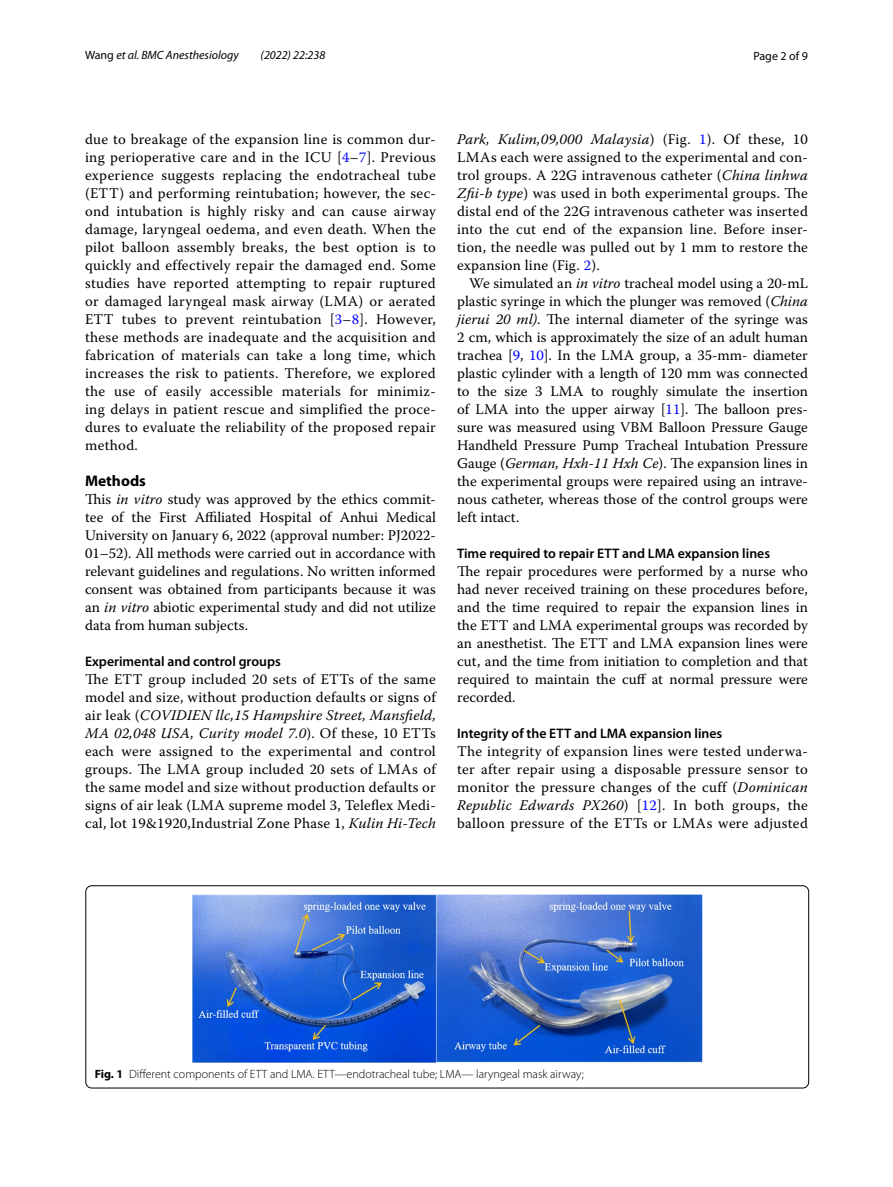
<style>
.page{position:relative;width:893px;height:1187px;background:#fff}
.page>*{position:absolute;margin:0;border:0;box-sizing:border-box;transform-origin:0 0}
.t1{font:700 15.45px "Myriad Pro";color:#000}
.t2{font:14.7px/18px "Warnock Pro";letter-spacing:.015em;color:#000;text-align:justify}
.t3{font:600 13.8px "Myriad Pro";color:#000}
.t4{font:300 12px "Myriad Pro";color:#000}
.t5{font:italic 12px "Myriad Pro";color:#000}
.t6{font:12px "Myriad Pro";color:#000}
.s1{font-style:normal}
.s2{color:#00f}
.s3{font-style:italic}
.s4{font-weight:700}
</style>
<div class="page">
<img style="left:192px;top:894px;width:510px;height:168px">
<div style="left:86px;top:885px;width:723px;height:203px;border:1px solid #000;border-radius:6px"></div>
<p class="t5" style="left:85px;top:48px;width:155px"><span class="s1">Wang</span> et al. BMC Anesthesiology</p>
<p class="t5" style="left:261px;top:48px;width:66px">(2022) 22:238</p>
<p class="t6" style="left:753px;top:48px;width:56px">Page 2 of 9</p>
<p class="t2" style="left:85px;top:130px;width:352px">due to breakage of the expansion line is common dur&shy;ing perioperative care and in the ICU [<span class="s2">4</span>–<span class="s2">7</span>]. Previous experience suggests replacing the endotracheal tube (ETT) and performing reintubation; however, the sec&shy;ond intubation is highly risky and can cause airway damage, laryngeal oedema, and even death. When the pilot balloon assembly breaks, the best option is to quickly and effectively repair the damaged end. Some studies have reported attempting to repair ruptured or damaged laryngeal mask airway (LMA) or aerated ETT tubes to prevent reintubation [<span class="s2">3</span>–<span class="s2">8</span>]. However, these methods are inadequate and the acquisition and fabrication of materials can take a long time, which increases the risk to patients. Therefore, we explored the use of easily accessible materials for minimiz&shy;ing delays in patient rescue and simplified the proce&shy;dures to evaluate the reliability of the proposed repair method.</p>
<p class="t1" style="left:85px;top:470px;width:62px">Methods</p>
<p class="t2" style="left:85px;top:490px;width:352px">This <span class="s3">in vitro</span> study was approved by the ethics commit&shy;tee of the First Affiliated Hospital of Anhui Medical University on January 6, 2022 (approval number: PJ2022- 01–52). All methods were carried out in accordance with relevant guidelines and regulations. No written informed consent was obtained from participants because it was an <span class="s3">in vitro</span> abiotic experimental study and did not utilize data from human subjects.</p>
<p class="t3" style="left:85px;top:652px;width:197px">Experimental and control groups</p>
<p class="t2" style="left:85px;top:670px;width:352px">The ETT group included 20 sets of ETTs of the same model and size, without production defaults or signs of air leak (<span class="s3">COVIDIEN llc,15 Hampshire Street, Mansfield, MA 02,048 USA, Curity model 7.0</span>). Of these, 10 ETTs each were assigned to the experimental and control groups. The LMA group included 20 sets of LMAs of the same model and size without production defaults or signs of air leak (LMA supreme model 3, Teleflex Medi&shy;cal, lot 19&amp;1920,Industrial Zone Phase 1, <span class="s3">Kulin Hi-Tech</span></p>
<p class="t2" style="left:457px;top:130px;width:352px"><span class="s3">Park, Kulim,09,000 Malaysia</span>) (Fig. <span class="s2">1</span>). Of these, 10<br>LMAs each were assigned to the experimental and con&shy;trol groups. A 22G intravenous catheter (<span class="s3">China linhwa Zfii-b type</span>) was used in both experimental groups. The distal end of the 22G intravenous catheter was inserted into the cut end of the expansion line. Before inser&shy;tion, the needle was pulled out by 1 mm to restore the expansion line (Fig. <span class="s2">2</span>).</p>
<p class="t2" style="left:457px;top:274px;width:352px;text-indent:12px">We simulated an <span class="s3">in vitro</span> tracheal model using a 20-mL plastic syringe in which the plunger was removed (<span class="s3">China jierui 20 ml)</span>. The internal diameter of the syringe was 2 cm, which is approximately the size of an adult human trachea [<span class="s2">9</span>, <span class="s2">10</span>]. In the LMA group, a 35-mm- diameter plastic cylinder with a length of 120 mm was connected to the size 3 LMA to roughly simulate the insertion of LMA into the upper airway [<span class="s2">11</span>]. The balloon pres&shy;sure was measured using VBM Balloon Pressure Gauge Handheld Pressure Pump Tracheal Intubation Pressure Gauge (<span class="s3">German, Hxh-11 Hxh Ce</span>). The expansion lines in the experimental groups were repaired using an intrave&shy;nous catheter, whereas those of the control groups were left intact.</p>
<p class="t3" style="left:457px;top:544px;width:315px">Time required to repair ETT and LMA expansion lines</p>
<p class="t2" style="left:457px;top:562px;width:352px">The repair procedures were performed by a nurse who had never received training on these procedures before, and the time required to repair the expansion lines in the ETT and LMA experimental groups was recorded by an anesthetist. The ETT and LMA expansion lines were cut, and the time from initiation to completion and that required to maintain the cuff at normal pressure were recorded.</p>
<p class="t3" style="left:457px;top:724px;width:267px">Integrity of the ETT and LMA expansion lines</p>
<p class="t2" style="left:457px;top:742px;width:352px">The integrity of expansion lines were tested underwa&shy;ter after repair using a disposable pressure sensor to monitor the pressure changes of the cuff (<span class="s3">Dominican Republic Edwards PX260</span>) [<span class="s2">12</span>]. In both groups, the balloon pressure of the ETTs or LMAs were adjusted</p>
<p class="t4" style="left:95px;top:1067px;width:491px"><span class="s4">Fig. 1</span> Different components of ETT and LMA. ETT—endotracheal tube; LMA— laryngeal mask airway;</p>
</div>
